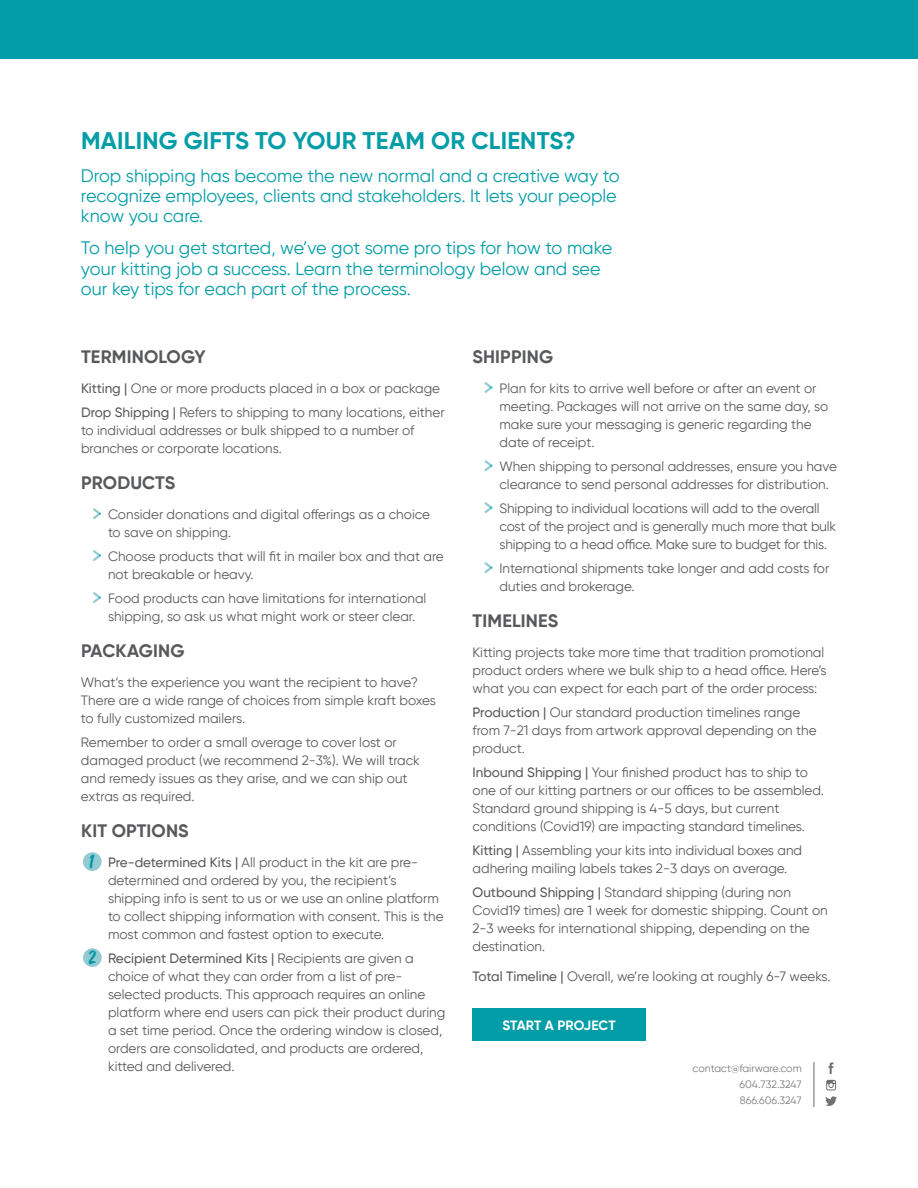
<style>
.page{position:relative;width:918px;height:1188px;background:#fff}
.page>*{position:absolute;margin:0;border:0;box-sizing:border-box;transform-origin:0 0}
.t1{font:700 24px "Gilroy";letter-spacing:.01em;color:#039da7}
.t2{font:18px/20.2px "Gilroy";color:#039da7}
.t3{font:700 18px "Gilroy";letter-spacing:.01em;color:#58595b}
.t4{font:13.5px/18px "Gilroy";color:#58595b}
.t5{font:700 13.5px "Gilroy";color:#fff}
.t6{font:10.65px/16.4px "Gilroy";color:#7c7d80;text-align:justify}
.s1{font-weight:500}
</style>
<div class="page">
<div style="left:0;top:0;width:918px;height:58px;background:#039da7"></div>
<svg style="left:93px;top:508px;width:8px;height:11px"></svg>
<svg style="left:93px;top:550px;width:8px;height:11px"></svg>
<svg style="left:485px;top:382px;width:7px;height:11px"></svg>
<svg style="left:93px;top:592px;width:8px;height:11px"></svg>
<svg style="left:485px;top:460px;width:7px;height:11px"></svg>
<svg style="left:485px;top:502px;width:7px;height:11px"></svg>
<svg style="left:485px;top:562px;width:7px;height:11px"></svg>
<div style="left:472px;top:1009px;width:174px;height:32px;background:#039da7"></div>
<hr style="left:813px;top:1062px;width:1px;height:45px;background:#6e7171">
<svg style="left:825px;top:1096px;width:12px;height:10px"></svg>
<svg style="left:829px;top:1062px;width:5px;height:12px"></svg>
<svg style="left:826px;top:1080px;width:10px;height:10px"></svg>
<svg style="left:83px;top:852px;width:19px;height:19px"></svg>
<svg style="left:83px;top:948px;width:19px;height:19px"></svg>
<h1 class="t1" style="left:81px;top:126px;width:496px">MAILING GIFTS TO YOUR TEAM OR CLIENTS?</h1>
<h2 class="t2" style="left:81px;top:165px;width:540px">Drop shipping has become the new normal and a creative way to recognize employees, clients and stakeholders. It lets your people know you care.</h2>
<h2 class="t2" style="left:81px;top:238px;width:533px">To help you get started, we’ve got some pro tips for how to make your kitting job a success. Learn the terminology below and see our key tips for each part of the process.</h2>
<h2 class="t3" style="left:81px;top:345px;width:126px">TERMINOLOGY</h2>
<p class="t4" style="left:81px;top:376px;width:365px;line-height:24px"><span class="s1">Kitting |</span> One or more products placed in a box or package<br><span class="s1">Drop Shipping |</span> Refers to shipping to many locations, either</p>
<p class="t4" style="left:81px;top:421px;width:335px">to individual addresses or bulk shipped to a number of branches or corporate locations.</p>
<h2 class="t3" style="left:81px;top:471px;width:96px">PRODUCTS</h2>
<p class="t4" style="left:108px;top:505px;width:324px">Consider donations and digital offerings as a choice to save on shipping.</p>
<p class="t4" style="left:108px;top:547px;width:337px">Choose products that will fit in mailer box and that are not breakable or heavy.</p>
<p class="t4" style="left:108px;top:589px;width:320px">Food products can have limitations for international shipping, so ask us what might work or steer clear.</p>
<h2 class="t3" style="left:81px;top:639px;width:105px">PACKAGING</h2>
<p class="t4" style="left:81px;top:673px;width:356px">What’s the experience you want the recipient to have?<br>There are a wide range of choices from simple kraft boxes to fully customized mailers.</p>
<p class="t4" style="left:81px;top:733px;width:340px">Remember to order a small overage to cover lost or damaged product (we recommend 2-3%). We will track and remedy issues as they arise, and we can ship out extras as required.</p>
<h2 class="t3" style="left:81px;top:819px;width:109px">KIT OPTIONS</h2>
<p class="t4" style="left:108px;top:853px;width:337px"><span class="s1">Pre-determined Kits |</span> All product in the kit are pre&shy;determined and ordered by you, the recipient’s shipping info is sent to us or we use an online platform to collect shipping information with consent. This is the most common and fastest option to execute.</p>
<p class="t4" style="left:108px;top:949px;width:339px"><span class="s1">Recipient Determined Kits |</span> Recipients are given a choice of what they can order from a list of pre&shy;selected products. This approach requires an online platform where end users can pick their product during a set time period. Once the ordering window is closed, orders are consolidated, and products are ordered, kitted and delivered.</p>
<h2 class="t3" style="left:473px;top:345px;width:82px">SHIPPING</h2>
<p class="t4" style="left:500px;top:379px;width:330px">Plan for kits to arrive well before or after an event or meeting. Packages will not arrive on the same day, so make sure your messaging is generic regarding the date of receipt.</p>
<p class="t4" style="left:500px;top:457px;width:339px">When shipping to personal addresses, ensure you have clearance to send personal addresses for distribution.</p>
<p class="t4" style="left:500px;top:499px;width:338px">Shipping to individual locations will add to the overall cost of the project and is generally much more that bulk shipping to a head office. Make sure to budget for this.</p>
<p class="t4" style="left:500px;top:559px;width:331px">International shipments take longer and add costs for duties and brokerage.</p>
<h2 class="t3" style="left:473px;top:609px;width:87px">TIMELINES</h2>
<p class="t4" style="left:472px;top:643px;width:356px">Kitting projects take more time that tradition promotional product orders where we bulk ship to a head office. Here’s what you can expect for each part of the order process:</p>
<p class="t4" style="left:472px;top:703px;width:346px"><span class="s1">Production |</span> Our standard production timelines range from 7-21 days from artwork approval depending on the product.</p>
<p class="t4" style="left:472px;top:763px;width:353px"><span class="s1">Inbound Shipping |</span> Your finished product has to ship to one of our kitting partners or our offices to be assembled.<br>Standard ground shipping is 4-5 days, but current conditions (Covid19) are impacting standard timelines.</p>
<p class="t4" style="left:472px;top:841px;width:331px"><span class="s1">Kitting |</span> Assembling your kits into individual boxes and adhering mailing labels takes 2-3 days on average.</p>
<p class="t4" style="left:472px;top:883px;width:357px"><span class="s1">Outbound Shipping |</span> Standard shipping (during non Covid19 times) are 1 week for domestic shipping. Count on 2-3 weeks for international shipping, depending on the destination.</p>
<p class="t4" style="left:472px;top:967px;width:360px"><span class="s1">Total Timeline |</span> Overall, we’re looking at roughly 6-7 weeks.</p>
<p class="t5" style="left:502px;top:1017px;width:115px">START A PROJECT</p>
<p class="t6" style="left:740px;top:1060px;width:64px;text-indent:-47px">contact@fairware.com 604.732.3247<br>866.606.3247</p>
</div>
